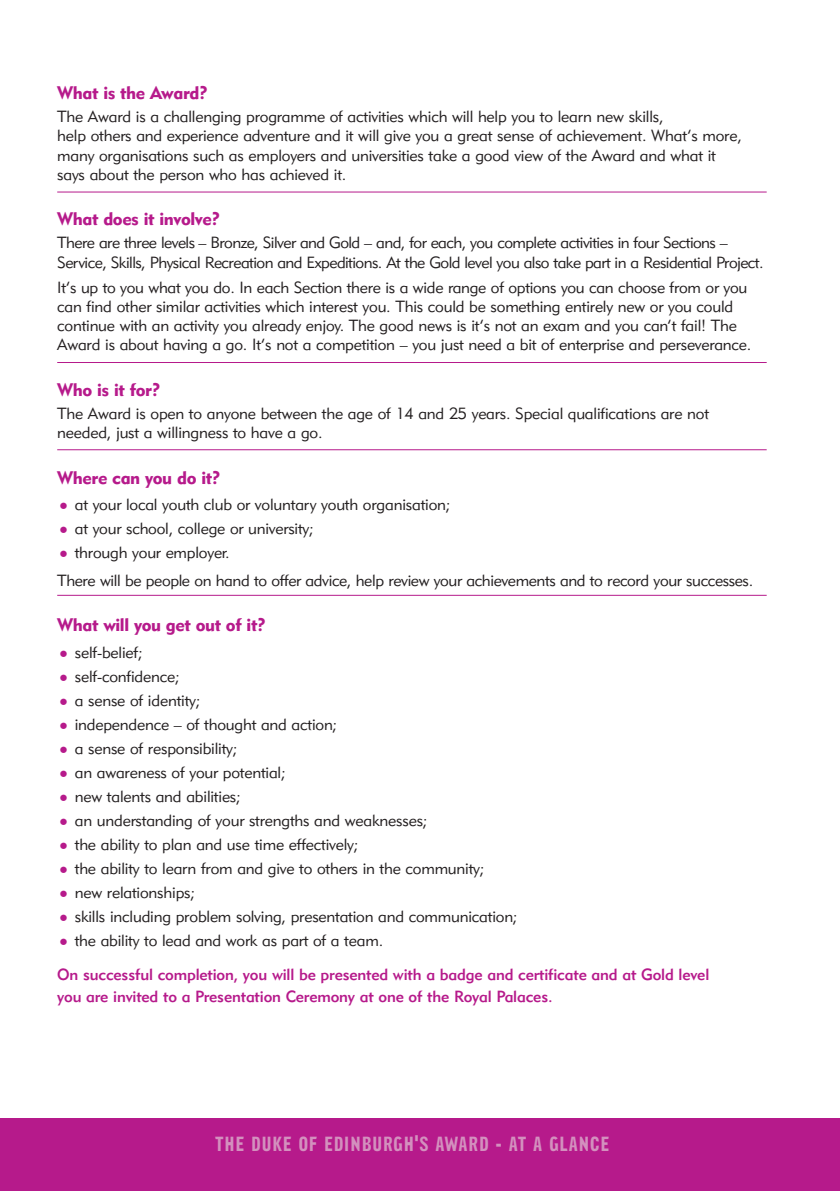
<style>
.page{position:relative;width:840px;height:1191px;background:#fff}
.page>*{position:absolute;margin:0;border:0;box-sizing:border-box;transform-origin:0 0}
.t1{font:20px "Aggregate";letter-spacing:.045em;color:#d390be}
.t2{font:18px "Geometric 415 BT Black A";letter-spacing:-.025em;color:#b61a8b}
.t3{font:16px/19.2px "Geometric 415 BT Lite A";letter-spacing:-.01em;color:#231f20}
.t4{font:16px/19.4px "Geometric 415 BT Lite A";letter-spacing:-.035em;color:#231f20}
.t5{font:16px/22px "Geometric 415 BT Medium A";letter-spacing:-.01em;color:#b61a8b}
.s1{font-size:22px;color:#b61a8b}
</style>
<div class="page">
<div style="left:0;top:1118px;width:839px;height:73px;background:#b61a8b"></div>
<hr style="left:57px;top:191px;width:709px;height:1px;background:#b61a8b">
<hr style="left:57px;top:362px;width:709px;height:1px;background:#b61a8b">
<hr style="left:57px;top:449px;width:709px;height:1px;background:#b61a8b">
<hr style="left:57px;top:595px;width:709px;height:1px;background:#b61a8b">
<p class="t2" style="left:57px;top:86px;width:152px">What is the Award?</p>
<p class="t3" style="left:57px;top:109px;width:686px">The Award is a challenging programme of activities which will help you to learn new skills,<br>help others and experience adventure and it will give you a great sense of achievement. What’s more, many organisations such as employers and universities take a good view of the Award and what it says about the person who has achieved it.</p>
<p class="t2" style="left:57px;top:213px;width:164px">What does it involve?</p>
<p class="t4" style="left:57px;top:235px;width:707px">There are three levels – Bronze, Silver and Gold – and, for each, you complete activities in four Sections –<br>Service, Skills, Physical Recreation and Expeditions. At the Gold level you also take part in a Residential Project.</p>
<p class="t3" style="left:57px;top:279px;width:695px">It’s up to you what you do. In each Section there is a wide range of options you can choose from or you can find other similar activities which interest you. This could be something entirely new or you could continue with an activity you already enjoy. The good news is it’s not an exam and you can’t fail! The Award is about having a go. It’s not a competition – you just need a bit of enterprise and perseverance.</p>
<p class="t2" style="left:57px;top:383px;width:105px">Who is it for?</p>
<p class="t3" style="left:57px;top:405px;width:653px">The Award is open to anyone between the age of 14 and 25 years. Special qualifications are not needed, just a willingness to have a go.</p>
<p class="t2" style="left:57px;top:471px;width:165px">Where can you do it?</p>
<p class="t3" style="left:57px;top:497px;width:395px"><span class="s1">•</span> at your local youth club or voluntary youth organisation;</p>
<p class="t3" style="left:57px;top:521px;width:258px"><span class="s1">•</span> at your school, college or university;</p>
<p class="t3" style="left:57px;top:540px;width:697px;line-height:27.6px"><span class="s1">•</span> through your employer.<br>There will be people on hand to offer advice, help review your achievements and to record your successes.</p>
<p class="t2" style="left:57px;top:619px;width:210px">What will you get out of it?</p>
<p class="t3" style="left:57px;top:645px;width:87px"><span class="s1">•</span> self-belief;</p>
<p class="t3" style="left:57px;top:669px;width:124px"><span class="s1">•</span> self-confidence;</p>
<p class="t3" style="left:57px;top:693px;width:145px"><span class="s1">•</span> a sense of identity;</p>
<p class="t3" style="left:57px;top:717px;width:282px"><span class="s1">•</span> independence – of thought and action;</p>
<p class="t3" style="left:57px;top:741px;width:182px"><span class="s1">•</span> a sense of responsibility;</p>
<p class="t3" style="left:57px;top:765px;width:230px"><span class="s1">•</span> an awareness of your potential;</p>
<p class="t3" style="left:57px;top:789px;width:185px"><span class="s1">•</span> new talents and abilities;</p>
<p class="t3" style="left:57px;top:813px;width:372px"><span class="s1">•</span> an understanding of your strengths and weaknesses;</p>
<p class="t3" style="left:57px;top:837px;width:303px"><span class="s1">•</span> the ability to plan and use time effectively;</p>
<p class="t3" style="left:57px;top:861px;width:429px"><span class="s1">•</span> the ability to learn from and give to others in the community;</p>
<p class="t3" style="left:57px;top:885px;width:139px"><span class="s1">•</span> new relationships;</p>
<p class="t3" style="left:57px;top:909px;width:462px"><span class="s1">•</span> skills including problem solving, presentation and communication;</p>
<p class="t3" style="left:57px;top:933px;width:327px"><span class="s1">•</span> the ability to lead and work as part of a team.</p>
<p class="t5" style="left:57px;top:964px;width:653px">On successful completion, you will be presented with a badge and certificate and at Gold level you are invited to a Presentation Ceremony at one of the Royal Palaces.</p>
<p class="t1" style="left:215px;top:1137px;width:395px">THE DUKE OF EDINBURGH'S AWARD - AT A GLANCE</p>
</div>
